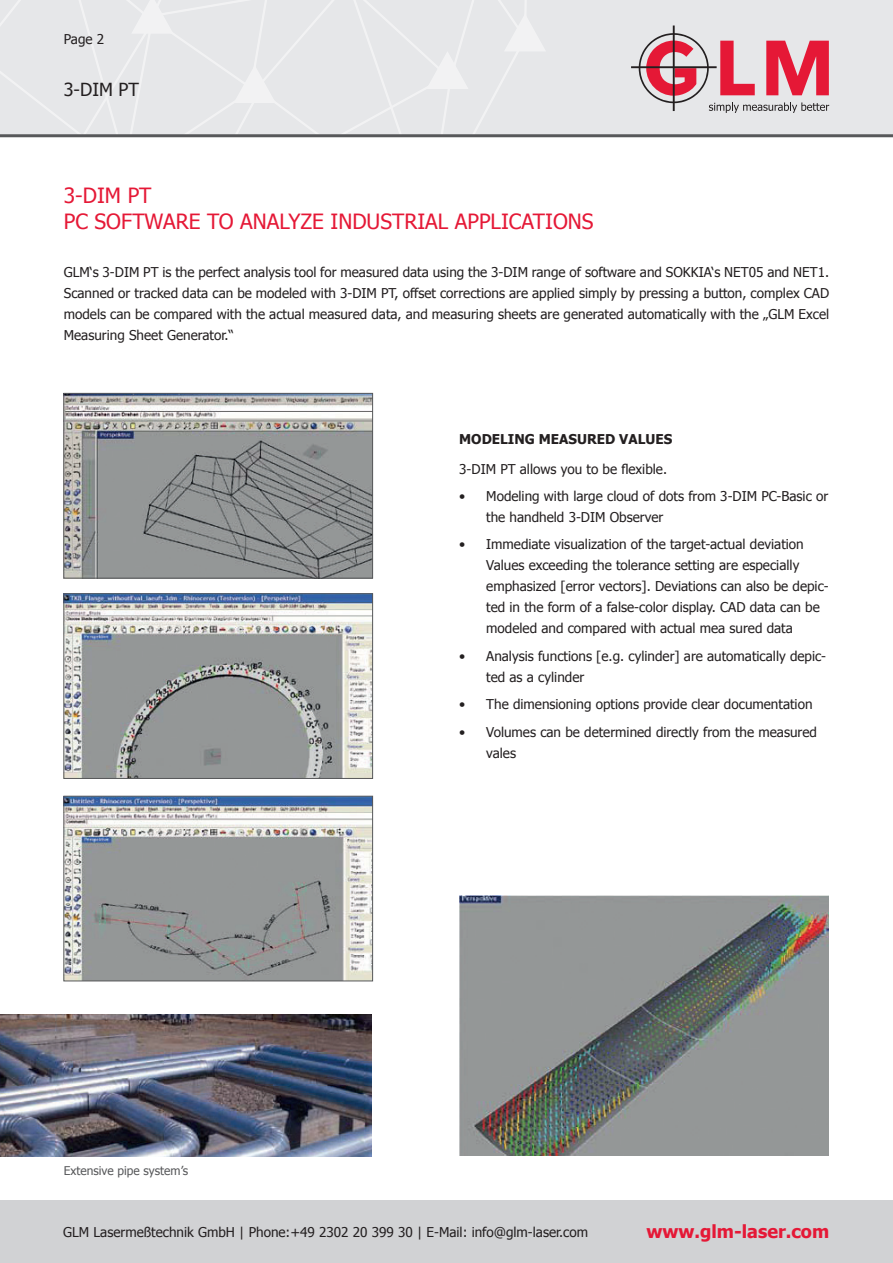
<style>
.page{position:relative;width:893px;height:1263px;background:#fff}
.page>*{position:absolute;margin:0;border:0;box-sizing:border-box;transform-origin:0 0}
.t1{font:21px/25.5px "Tahoma";color:#e51836}
.t2{font:700 18px "Tahoma";color:#e51836}
.t3{font:18px "Tahoma";color:#231f20}
.t4{font:13.5px/21px "Tahoma";color:#231f20}
.t5{font:700 13.5px "Tahoma";color:#231f20}
.t6{font:12px "Tahoma";color:#57585a}
</style>
<div class="page">
<div style="left:0;top:0;width:893px;height:135px;background:#e6e7e9"></div>
<svg style="left:0;top:0;width:545px;height:134px"></svg>
<hr style="left:0;top:134px;width:893px;height:3px;background:#57585a">
<svg style="left:631px;top:26px;width:198px;height:87px"></svg>
<div style="left:0;top:1200px;width:893px;height:63px;background:#d1d2d4"></div>
<img style="left:66px;top:395px;width:305px;height:181px">
<div style="left:64px;top:393px;width:309px;height:185px;border:1px solid #57585a"></div>
<img style="left:66px;top:595px;width:305px;height:182px">
<div style="left:64px;top:593px;width:309px;height:186px;border:1px solid #57585a"></div>
<img style="left:66px;top:798px;width:305px;height:181px">
<div style="left:64px;top:796px;width:309px;height:185px;border:1px solid #57585a"></div>
<img style="left:459px;top:896px;width:369px;height:260px">
<img style="left:0;top:1015px;width:372px;height:142px">
<p class="t4" style="left:64px;top:28px;width:42px">Page 2</p>
<h2 class="t3" style="left:64px;top:77px;width:77px">3-DIM PT</h2>
<h1 class="t1" style="left:64px;top:182px;width:531px">3-DIM PT<br>PC SOFTWARE TO ANALYZE INDUSTRIAL APPLICATIONS</h1>
<p class="t4" style="left:64px;top:261px;width:767px;text-align:justify">GLM‘s 3-DIM PT is the perfect analysis tool for measured data using the 3-DIM range of software and SOKKIA‘s NET05 and NET1.<br>Scanned or tracked data can be modeled with 3-DIM PT, offset corrections are applied simply by pressing a button, complex CAD models can be compared with the actual measured data, and measuring sheets are generated automatically with the „GLM Excel Measuring Sheet Generator.“</p>
<p class="t6" style="left:64px;top:1163px;width:126px">Extensive pipe system’s</p>
<p class="t5" style="left:459px;top:430px;width:214px">MODELING MEASURED VALUES</p>
<p class="t4" style="left:459px;top:457px;width:209px">3-DIM PT allows you to be flexible.</p>
<p class="t4" style="left:486px;top:485px;width:344px;text-indent:-27px">• Modeling with large cloud of dots from 3-DIM PC-Basic or the handheld 3-DIM Observer</p>
<p class="t4" style="left:486px;top:533px;width:344px;text-indent:-27px">• Immediate visualization of the target-actual deviation Values exceeding the tolerance setting are especially emphasized [error vectors]. Deviations can also be depic&shy;ted in the form of a false-color display. CAD data can be modeled and compared with actual mea sured data</p>
<p class="t4" style="left:486px;top:645px;width:341px;text-indent:-27px">• Analysis functions [e.g. cylinder] are automatically depic&shy;ted as a cylinder</p>
<p class="t4" style="left:459px;top:693px;width:355px">• The dimensioning options provide clear documentation</p>
<p class="t4" style="left:486px;top:720px;width:332px;text-indent:-27px">• Volumes can be determined directly from the measured vales</p>
<p class="t4" style="left:63px;top:1221px;width:526px">GLM Lasermeßtechnik GmbH | Phone:+49 2302 20 399 30 | E-Mail: info@glm-laser.com</p>
<h2 class="t2" style="left:646px;top:1218px;width:184px">www.glm-laser.com</h2>
</div>
